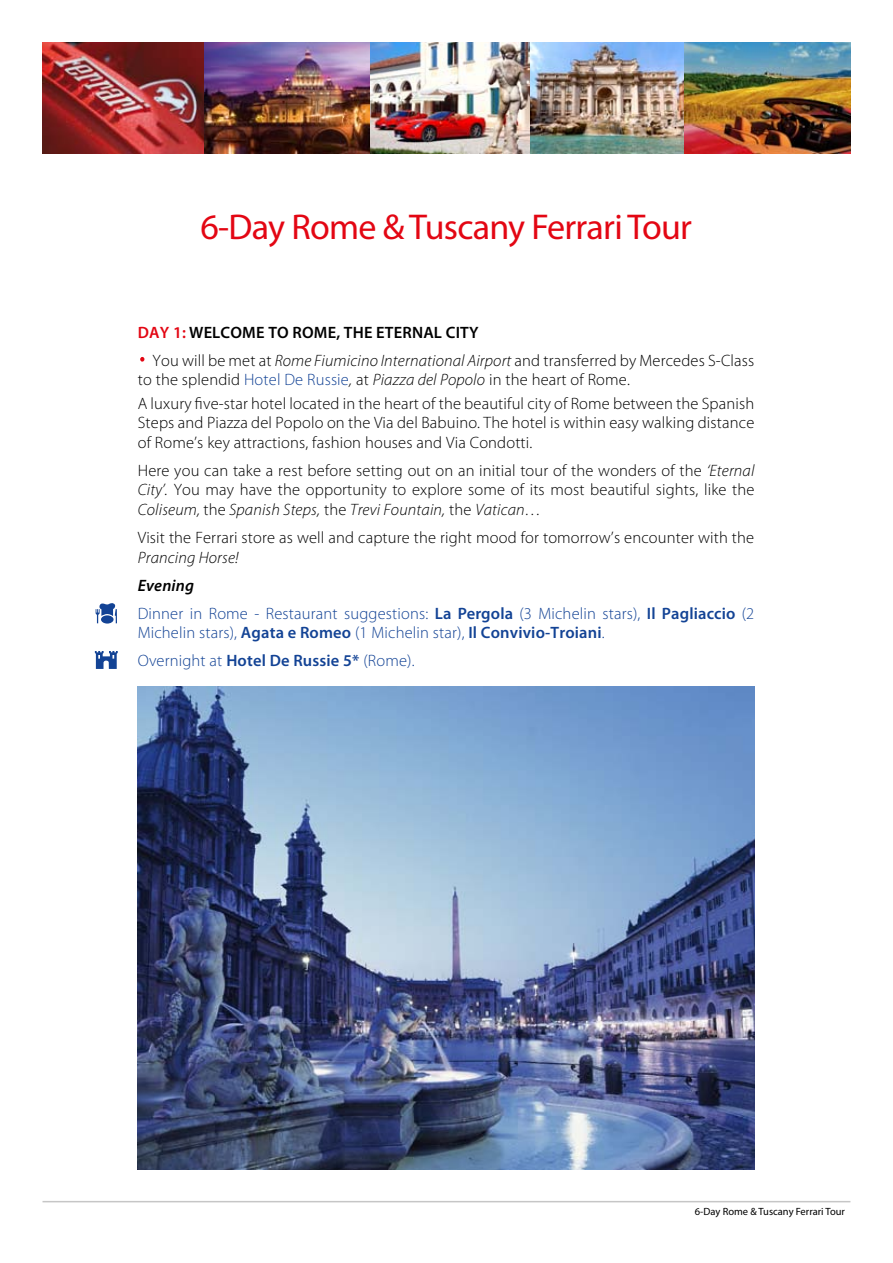
<style>
.page{position:relative;width:893px;height:1263px;background:#fff}
.page>*{position:absolute;margin:0;border:0;box-sizing:border-box;transform-origin:0 0}
.t1{font:300 52.5px "Myriad Pro";color:#e30613}
.t2{font:36px "Myriad Pro";letter-spacing:-.02em;color:#e30613}
.t3{font:300 16.5px/19.5px "Myriad Pro";letter-spacing:.01em;color:#000;text-align:justify}
.t4{font:300 16.5px/28px "Myriad Pro";letter-spacing:.01em;color:#134395}
.t5{font:600 16.5px "Myriad Pro";letter-spacing:.01em;color:#000}
.t6{font:italic 300 16.5px "Myriad Pro";letter-spacing:.01em;color:#000}
.t7{font:10.5px "Myriad Pro";color:#000}
.s1{color:#e30613}
.s2{font-style:italic}
.s3{color:#134395}
.s4{font-weight:600;font-style:italic;color:#000}
.s5{font-weight:600}
</style>
<div class="page">
<hr style="left:43px;top:1201px;width:807px;height:1px;background:#c6c6c6">
<svg style="left:95px;top:651px;width:23px;height:18px"></svg>
<svg style="left:96px;top:603px;width:21px;height:20px"></svg>
<img style="left:138px;top:686px;width:617px;height:483px">
<img style="left:370px;top:43px;width:315px;height:110px">
<img style="left:43px;top:43px;width:161px;height:110px">
<img style="left:204px;top:43px;width:166px;height:110px">
<img style="left:685px;top:43px;width:165px;height:110px">
<h2 class="t2" style="left:200px;top:207px;width:493px">6-Day Rome &amp; Tuscany Ferrari Tour</h2>
<p class="t5" style="left:138px;top:323px;width:342px"><span class="s1">DAY 1:</span> WELCOME TO ROME, THE ETERNAL CITY</p>
<h1 class="t1" style="left:138px;top:327px;width:11px">·</h1>
<p class="t3" style="left:138px;top:351px;width:618px;text-indent:15px">You will be met at <span class="s2">Rome Fiumicino International Airport</span> and transferred by Mercedes S-Class to the splendid <span class="s3">Hotel De Russie</span><span class="s2">,</span> at <span class="s2">Piazza del Popolo</span> in the heart of Rome.</p>
<p class="t3" style="left:138px;top:394px;width:618px">A luxury five-star hotel located in the heart of the beautiful city of Rome between the Spanish Steps and Piazza del Popolo on the Via del Babuino. The hotel is within easy walking distance of Rome’s key attractions, fashion houses and Via Condotti.</p>
<p class="t3" style="left:138px;top:461px;width:618px">Here you can take a rest before setting out on an initial tour of the wonders of the <span class="s2">‘Eternal City’.</span> You may have the opportunity to explore some of its most beautiful sights, like the <span class="s2">Coliseum,</span> the <span class="s2">Spanish Steps,</span> the <span class="s2">Trevi Fountain,</span> the <span class="s2">Vatican…</span></p>
<p class="t3" style="left:138px;top:528px;width:618px">Visit the Ferrari store as well and capture the right mood for tomorrow’s encounter with the</p>
<p class="t6" style="left:138px;top:548px;width:102px">Prancing Horse!</p>
<p class="t4" style="left:138px;top:571px;width:618px"><span class="s4">Evening<br></span>Dinner in Rome - Restaurant suggestions: <span class="s5">La Pergola</span> (3 Michelin stars), <span class="s5">Il Pagliaccio</span> (2</p>
<p class="t4" style="left:138px;top:619px;width:468px">Michelin stars), <span class="s5">Agata e Romeo</span> (1 Michelin star), <span class="s5">Il Convivio-Troiani</span>.<br>Overnight at <span class="s5">Hotel De Russie 5*</span> (Rome).</p>
<p class="t7" style="left:695px;top:1205px;width:152px">6-Day Rome &amp; Tuscany Ferrari Tour</p>
</div>
